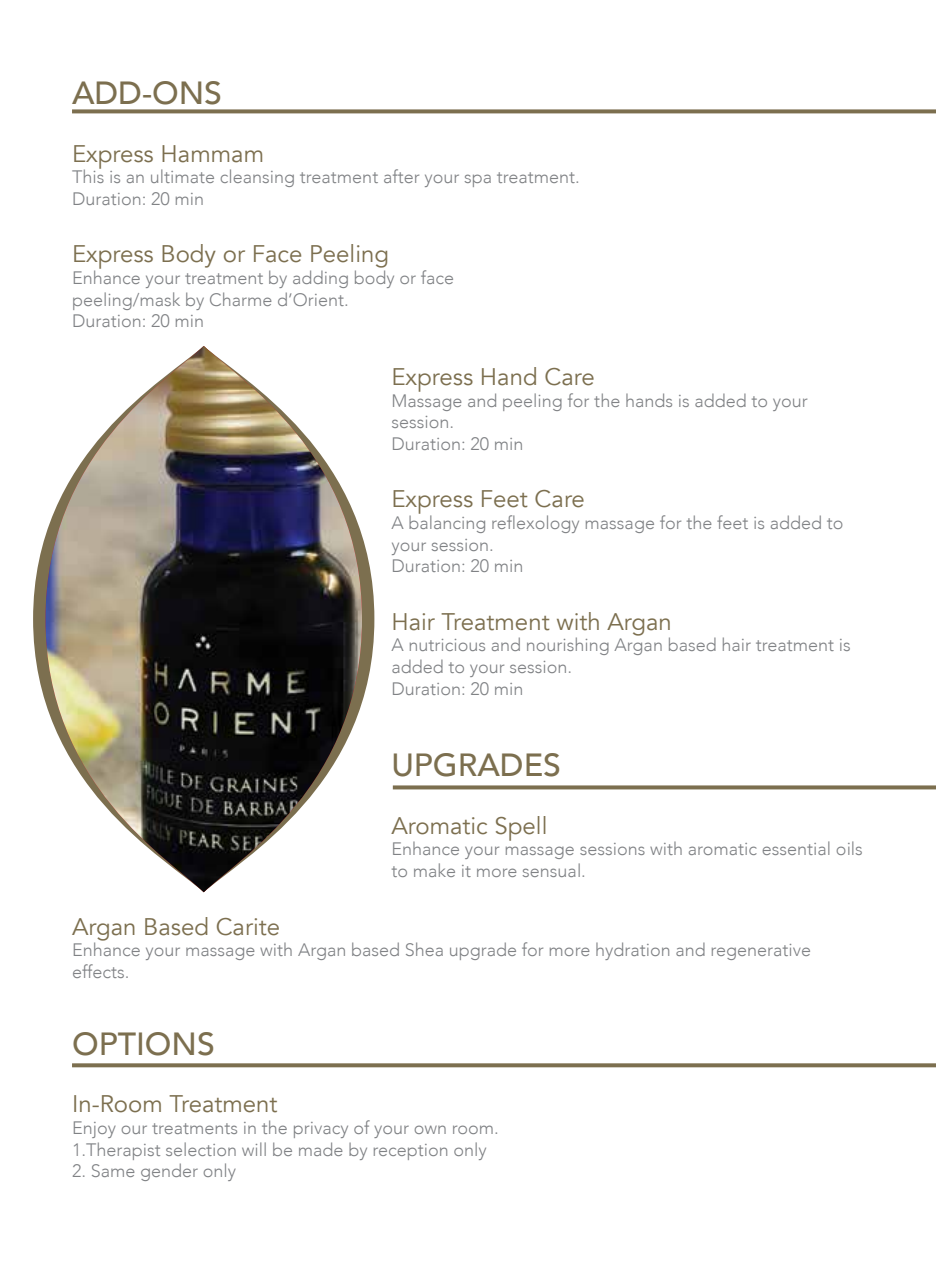
<style>
.page{position:relative;width:936px;height:1276px;background:#fff}
.page>*{position:absolute;margin:0;border:0;box-sizing:border-box;transform-origin:0 0}
.t1{font:500 32px "Avenir";color:#7c6f4f}
.t2{font:24px "Avenir";color:#7c6f4f}
.t3{font:300 18px/21.6px "Avenir";color:#808285}
</style>
<div class="page">
<img style="left:45px;top:346px;width:317px;height:546px">
<svg style="left:72px;top:109px;width:863px;height:4px;background:#897d61"></svg>
<svg style="left:393px;top:785px;width:542px;height:4px;background:#8a7e62"></svg>
<svg style="left:72px;top:1063px;width:863px;height:4px;background:#867a5d"></svg>
<h1 class="t1" style="left:72px;top:65px;width:151px">ADD-ONS</h1>
<h2 class="t2" style="left:72px;top:139px;width:194px">Express Hammam</h2>
<p class="t3" style="left:72px;top:166px;width:509px">This is an ultimate cleansing treatment after your spa treatment.<br>Duration: 20 min</p>
<h2 class="t2" style="left:72px;top:240px;width:318px">Express Body or Face Peeling</h2>
<p class="t3" style="left:72px;top:267px;width:383px">Enhance your treatment by adding body or face peeling/mask by Charme d’Orient.<br>Duration: 20 min</p>
<h2 class="t2" style="left:391px;top:362px;width:205px">Express Hand Care</h2>
<p class="t3" style="left:391px;top:389px;width:418px">Massage and peeling for the hands is added to your session.<br>Duration: 20 min</p>
<h2 class="t2" style="left:391px;top:485px;width:195px">Express Feet Care</h2>
<p class="t3" style="left:391px;top:512px;width:453px">A balancing reflexology massage for the feet is added to your session.<br>Duration: 20 min</p>
<h2 class="t2" style="left:391px;top:607px;width:282px">Hair Treatment with Argan</h2>
<p class="t3" style="left:391px;top:634px;width:461px">A nutricious and nourishing Argan based hair treatment is added to your session.<br>Duration: 20 min</p>
<h1 class="t1" style="left:391px;top:737px;width:171px">UPGRADES</h1>
<h2 class="t2" style="left:391px;top:811px;width:157px">Aromatic Spell</h2>
<p class="t3" style="left:391px;top:838px;width:473px">Enhance your massage sessions with aromatic essential oils to make it more sensual.</p>
<h2 class="t2" style="left:72px;top:912px;width:210px">Argan Based Carite</h2>
<p class="t3" style="left:72px;top:939px;width:740px">Enhance your massage with Argan based Shea upgrade for more hydration and regenerative effects.</p>
<h1 class="t1" style="left:72px;top:1016px;width:144px">OPTIONS</h1>
<h2 class="t2" style="left:72px;top:1089px;width:207px">In-Room Treatment</h2>
<p class="t3" style="left:72px;top:1117px;width:428px">Enjoy our treatments in the privacy of your own room.<br>1.Therapist selection will be made by reception only</p>
<p class="t3" style="left:72px;top:1160px;width:166px">2. Same gender only</p>
</div>
